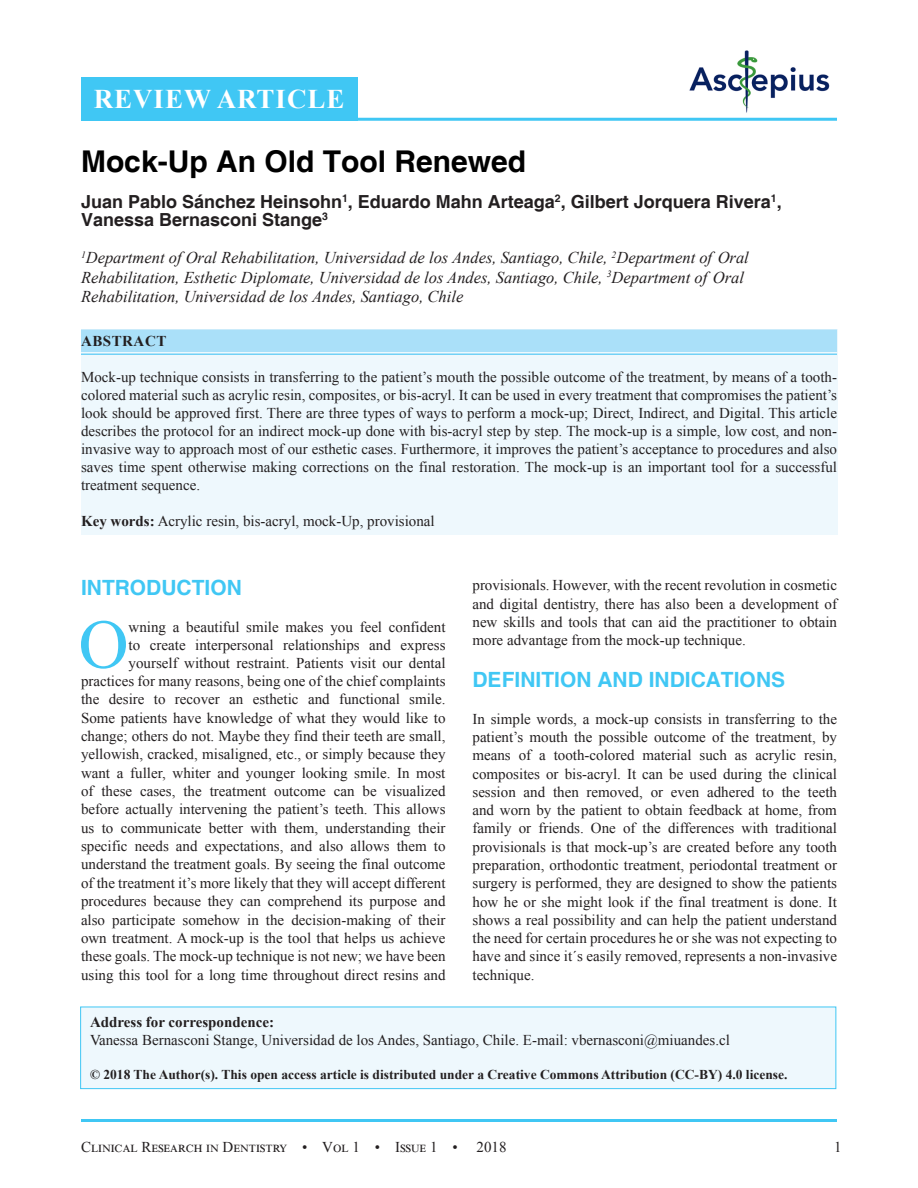
<style>
.page{position:relative;width:918px;height:1188px;background:#fff}
.page>*{position:absolute;margin:0;border:0;box-sizing:border-box;transform-origin:0 0}
.DROP_CAP_TX{font:69.3px "Times New Roman";color:#40c7f4}
.AT{font:700 30px "Helvetica";color:#000}
.AH{font:700 27px "Times New Roman";letter-spacing:.035em;color:#fff}
.t1{font:700 21px "Helvetica";color:#40c7f4}
.AU{font:700 18px/18px "Helvetica";color:#231f20}
.AFF{font:italic 16.5px/19.5px "Times New Roman";color:#231f20}
.DROP_CAP_TX-2{font:15px/18.3px "Times New Roman";color:#231f20;text-align:right}
.TX{font:15px/18.3px "Times New Roman";color:#231f20;text-align:justify}
.ABS{font:15px/18px "Times New Roman";color:#231f20;text-align:justify}
.ADD{font:15px/18px "Times New Roman";color:#231f20}
.KWD{font:15px "Times New Roman";color:#231f20}
.ABSH{font:700 15px "Times New Roman";letter-spacing:.035em;color:#231f20}
.CR{font:700 13.5px "Times New Roman";color:#231f20}
.s1{font-weight:700}
</style>
<div class="page">
<hr style="left:81px;top:1119px;width:756px;height:3px;background:#40c7f4">
<img style="left:689px;top:50px;width:141px;height:63px">
<div style="left:81px;top:77px;width:276px;height:44px;background:#40c7f4"></div>
<hr style="left:81px;top:118px;width:756px;height:3px;background:#40c7f4">
<div style="left:81px;top:329px;width:756px;height:206px;background:#eef8fd"></div>
<div style="left:81px;top:329px;width:756px;height:23px;background:#aae0f9"></div>
<hr style="left:81px;top:353px;width:756px;height:2px;background:#72d1f6">
<div style="left:81px;top:1007px;width:755px;height:82px;background:#eef8fd"></div>
<div style="left:80px;top:1007px;width:756px;height:82px;border:1px solid #40c7f4"></div>
<p class="AH" style="left:94px;top:80px;width:252px">REVIEW ARTICLE</p>
<p class="AT" style="left:81px;top:143px;width:447px">Mock-Up An Old Tool Renewed</p>
<p class="AU" style="left:81px;top:194px;width:702px">Juan Pablo Sánchez Heinsohn<sup>1</sup>, Eduardo Mahn Arteaga<sup>2</sup>, Gilbert Jorquera Rivera<sup>1</sup>,<br>Vanessa Bernasconi Stange<sup>3</sup></p>
<p class="AFF" style="left:81px;top:248px;width:669px"><sup>1</sup>Department of Oral Rehabilitation, Universidad de los Andes, Santiago, Chile, <sup>2</sup>Department of Oral<br>Rehabilitation, Esthetic Diplomate, Universidad de los Andes, Santiago, Chile, <sup>3</sup>Department of Oral<br>Rehabilitation, Universidad de los Andes, Santiago, Chile</p>
<p class="ABSH" style="left:81px;top:330px;width:87px">ABSTRACT</p>
<p class="ABS" style="left:81px;top:367px;width:758px">Mock-up technique consists in transferring to the patient’s mouth the possible outcome of the treatment, by means of a tooth&shy;colored material such as acrylic resin, composites, or bis-acryl. It can be used in every treatment that compromises the patient’s look should be approved first. There are three types of ways to perform a mock-up; Direct, Indirect, and Digital. This article describes the protocol for an indirect mock-up done with bis-acryl step by step. The mock-up is a simple, low cost, and non&shy;invasive way to approach most of our esthetic cases. Furthermore, it improves the patient’s acceptance to procedures and also saves time spent otherwise making corrections on the final restoration. The mock-up is an important tool for a successful treatment sequence.</p>
<p class="KWD" style="left:81px;top:510px;width:355px"><span class="s1">Key words:</span> Acrylic resin, bis-acryl, mock-Up, provisional</p>
<h1 class="t1" style="left:81px;top:575px;width:162px">INTRODUCTION</h1>
<p class="DROP_CAP_TX" style="left:79px;top:596px;width:52px">O</p>
<p class="DROP_CAP_TX-2" style="left:81px;top:617px;width:366px">wning a beautiful smile makes you feel confident<br>to create interpersonal relationships and express yourself without restraint. Patients visit our dental practices for many reasons, being one of the chief complaints the desire to recover an esthetic and functional smile.<br>Some patients have knowledge of what they would like to change; others do not. Maybe they find their teeth are small, yellowish, cracked, misaligned, etc., or simply because they want a fuller, whiter and younger looking smile. In most of these cases, the treatment outcome can be visualized before actually intervening the patient’s teeth. This allows us to communicate better with them, understanding their specific needs and expectations, and also allows them to understand the treatment goals. By seeing the final outcome of the treatment it’s more likely that they will accept different procedures because they can comprehend its purpose and also participate somehow in the decision-making of their own treatment. A mock-up is the tool that helps us achieve these goals. The mock-up technique is not new; we have been using this tool for a long time throughout direct resins and</p>
<p class="DROP_CAP_TX-2" style="left:472px;top:576px;width:366px;text-align:justify">provisionals. However, with the recent revolution in cosmetic and digital dentistry, there has also been a development of new skills and tools that can aid the practitioner to obtain more advantage from the mock-up technique.</p>
<h1 class="t1" style="left:472px;top:667px;width:314px">DEFINITION AND INDICATIONS</h1>
<p class="TX" style="left:472px;top:709px;width:366px">In simple words, a mock-up consists in transferring to the patient’s mouth the possible outcome of the treatment, by means of a tooth-colored material such as acrylic resin, composites or bis-acryl. It can be used during the clinical session and then removed, or even adhered to the teeth and worn by the patient to obtain feedback at home, from family or friends. One of the differences with traditional provisionals is that mock-up’s are created before any tooth preparation, orthodontic treatment, periodontal treatment or surgery is performed, they are designed to show the patients how he or she might look if the final treatment is done. It shows a real possibility and can help the patient understand the need for certain procedures he or she was not expecting to have and since it´s easily removed, represents a non-invasive technique.</p>
<p class="ADD" style="left:90px;top:1012px;width:641px"><span class="s1">Address for correspondence:<br></span>Vanessa Bernasconi Stange, Universidad de los Andes, Santiago, Chile. E-mail: vbernasconi@miuandes.cl</p>
<p class="CR" style="left:90px;top:1065px;width:699px">© 2018 The Author(s). This open access article is distributed under a Creative Commons Attribution (CC-BY) 4.0 license.</p>
<p class="DROP_CAP_TX-2" style="left:81px;top:1137px;width:378px">Clinical Research in Dentistry • Vol 1 • Issue 1 •</p>
<p class="DROP_CAP_TX-2" style="left:477px;top:1137px;width:31px">2018</p>
<p class="DROP_CAP_TX-2" style="left:834px;top:1137px;width:9px">1</p>
</div>
